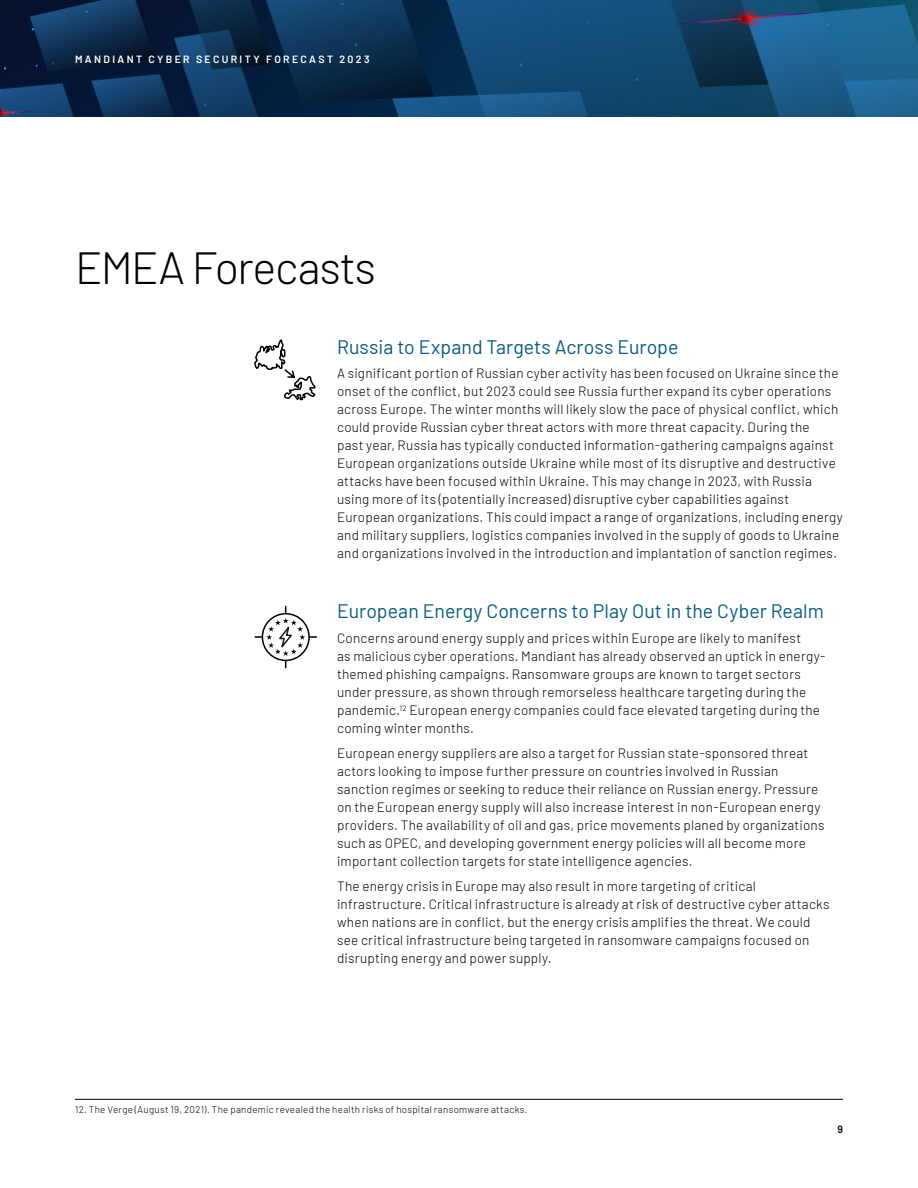
<style>
.page{position:relative;width:918px;height:1188px;background:#fff}
.page>*{position:absolute;margin:0;border:0;box-sizing:border-box;transform-origin:0 0}
.Headline{font:300 45px "Barlow";letter-spacing:-.03em;color:#000}
.Body{font:19.5px "Barlow";letter-spacing:.005em;color:#065c80}
.Body-2{font:300 13.5px/18px "Barlow";letter-spacing:.02em;color:#000}
.t1{font:600 10.5px "Barlow";letter-spacing:.225em;color:#fff}
.t2{font:600 10.5px "Barlow";color:#000}
.Footnote_with_rule{font:300 9.75px "Barlow";letter-spacing:.03em;color:#000}
</style>
<div class="page">
<img style="left:0;top:0;width:918px;height:117px">
<svg style="left:254px;top:339px;width:62px;height:61px"></svg>
<svg style="left:255px;top:606px;width:61px;height:62px"></svg>
<hr style="left:75px;top:1099px;width:768px;height:1px;background:#000">
<p class="t1" style="left:75px;top:51px;width:296px">MANDIANT CYBER SECURITY FORECAST 2023</p>
<p class="Headline" style="left:75px;top:235px;width:302px">EMEA Forecasts</p>
<p class="Body" style="left:337px;top:332px;width:343px">Russia to Expand Targets Across Europe</p>
<p class="Body-2" style="left:337px;top:364px;width:507px">A significant portion of Russian cyber activity has been focused on Ukraine since the onset of the conflict, but 2023 could see Russia further expand its cyber operations across Europe. The winter months will likely slow the pace of physical conflict, which could provide Russian cyber threat actors with more threat capacity. During the<br>past year, Russia has typically conducted information-gathering campaigns against European organizations outside Ukraine while most of its disruptive and destructive attacks have been focused within Ukraine. This may change in 2023, with Russia using more of its (potentially increased) disruptive cyber capabilities against European organizations. This could impact a range of organizations, including energy and military suppliers, logistics companies involved in the supply of goods to Ukraine and organizations involved in the introduction and implantation of sanction regimes.</p>
<p class="Body" style="left:337px;top:597px;width:488px">European Energy Concerns to Play Out in the Cyber Realm</p>
<p class="Body-2" style="left:337px;top:628px;width:490px">Concerns around energy supply and prices within Europe are likely to manifest<br>as malicious cyber operations. Mandiant has already observed an uptick in energy&shy;themed phishing campaigns. Ransomware groups are known to target sectors under pressure, as shown through remorseless healthcare targeting during the pandemic.<sup>12</sup> European energy companies could face elevated targeting during the coming winter months.</p>
<p class="Body-2" style="left:337px;top:743px;width:489px">European energy suppliers are also a target for Russian state-sponsored threat actors looking to impose further pressure on countries involved in Russian sanction regimes or seeking to reduce their reliance on Russian energy. Pressure on the European energy supply will also increase interest in non-European energy providers. The availability of oil and gas, price movements planed by organizations such as OPEC, and developing government energy policies will all become more important collection targets for state intelligence agencies.</p>
<p class="Body-2" style="left:337px;top:876px;width:494px">The energy crisis in Europe may also result in more targeting of critical infrastructure. Critical infrastructure is already at risk of destructive cyber attacks when nations are in conflict, but the energy crisis amplifies the threat. We could see critical infrastructure being targeted in ransomware campaigns focused on disrupting energy and power supply.</p>
<p class="Footnote_with_rule" style="left:75px;top:1102px;width:454px">12. The Verge (August 19, 2021). The pandemic revealed the health risks of hospital ransomware attacks.</p>
<p class="t2" style="left:837px;top:1121px;width:7px">9</p>
</div>
